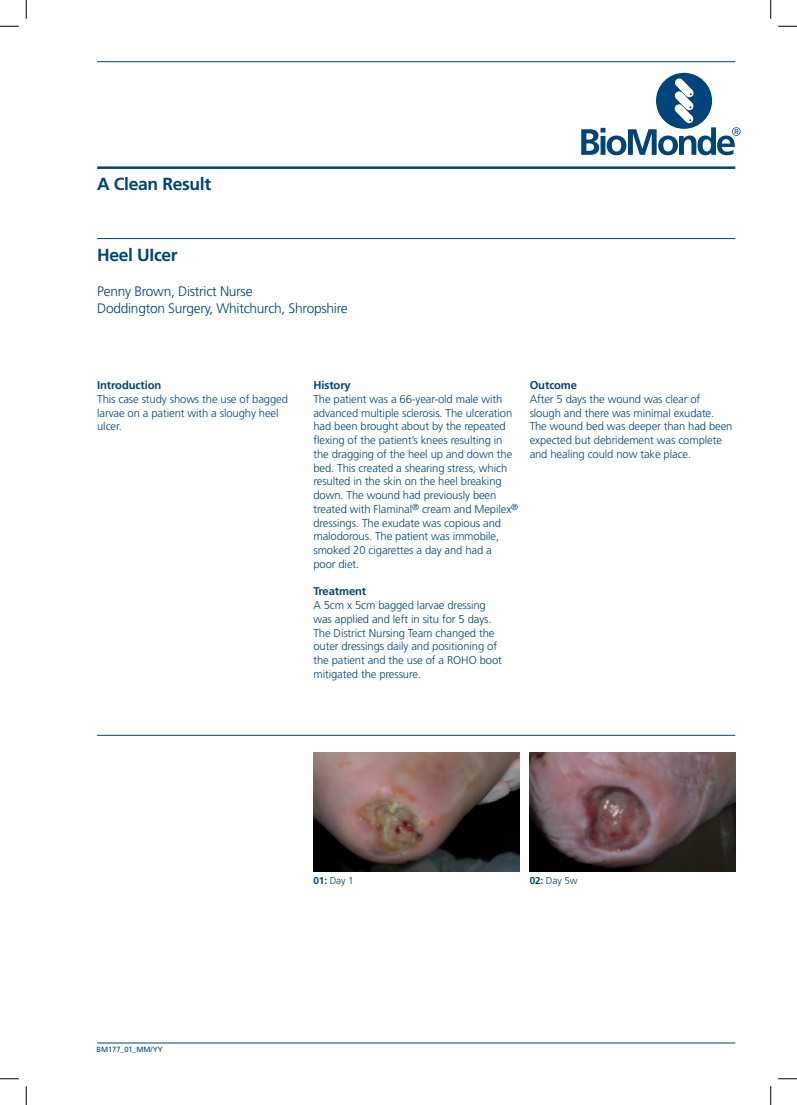
<style>
.page{position:relative;width:797px;height:1105px;background:#fff}
.page>*{position:absolute;margin:0;border:0;box-sizing:border-box;transform-origin:0 0}
.t1{font:700 17.5px "Frutiger";letter-spacing:-.02em;color:#00447c}
.t2{font:300 13.75px/17.5px "Frutiger";letter-spacing:-.02em;color:#00447c}
.t3{font:300 11.25px/13.8px "Frutiger";letter-spacing:-.01em;color:#00447c}
.t4{font:700 11.25px "Frutiger";letter-spacing:-.01em;color:#00447c}
.t5{font:300 10px "Frutiger";letter-spacing:-.01em;color:#00447c}
.t6{font:7.5px "Frutiger";color:#00447c}
.s1{font-weight:700}
</style>
<div class="page">
<hr style="left:97px;top:61px;width:638px;height:1px;background:#00447c">
<hr style="left:97px;top:238px;width:638px;height:1px;background:#00447c">
<hr style="left:97px;top:735px;width:638px;height:1px;background:#00447c">
<hr style="left:97px;top:1043px;width:638px;height:1px;background:#00447c">
<hr style="left:97px;top:166px;width:638px;height:3px;background:#00447c">
<svg style="left:581px;top:73px;width:159px;height:82px"></svg>
<img style="left:313px;top:752px;width:206px;height:119px">
<img style="left:529px;top:752px;width:206px;height:119px">
<svg style="left:0;top:25px;width:19px;height:2px"></svg>
<svg style="left:778px;top:25px;width:19px;height:2px"></svg>
<svg style="left:0;top:1078px;width:19px;height:1px"></svg>
<svg style="left:778px;top:1078px;width:19px;height:1px"></svg>
<svg style="left:25px;top:0;width:2px;height:19px"></svg>
<svg style="left:25px;top:1086px;width:2px;height:19px"></svg>
<svg style="left:770px;top:0;width:1px;height:19px"></svg>
<svg style="left:770px;top:1086px;width:1px;height:19px"></svg>
<h1 class="t1" style="left:97px;top:174px;width:116px">A Clean Result</h1>
<h1 class="t1" style="left:97px;top:244px;width:82px">Heel UIcer</h1>
<p class="t2" style="left:97px;top:283px;width:252px">Penny Brown, District Nurse<br>Doddington Surgery, Whitchurch, Shropshire</p>
<p class="t4" style="left:97px;top:378px;width:66px">Introduction</p>
<p class="t3" style="left:97px;top:392px;width:192px">This case study shows the use of bagged larvae on a patient with a sloughy heel ulcer.</p>
<p class="t4" style="left:313px;top:378px;width:39px">History</p>
<p class="t3" style="left:313px;top:392px;width:206px">The patient was a 66-year-old male with advanced multiple sclerosis. The ulceration had been brought about by the repeated flexing of the patient’s knees resulting in the dragging of the heel up and down the bed. This created a shearing stress, which resulted in the skin on the heel breaking down. The wound had previously been treated with Flaminal<sup>®</sup> cream and Mepilex<sup>® </sup>dressings. The exudate was copious and malodorous. The patient was immobile, smoked 20 cigarettes a day and had a<br>poor diet.</p>
<p class="t4" style="left:313px;top:585px;width:54px">Treatment</p>
<p class="t3" style="left:313px;top:598px;width:190px">A 5cm x 5cm bagged larvae dressing was applied and left in situ for 5 days.<br>The District Nursing Team changed the outer dressings daily and positioning of the patient and the use of a ROHO boot mitigated the pressure.</p>
<p class="t4" style="left:529px;top:378px;width:49px">Outcome</p>
<p class="t3" style="left:529px;top:392px;width:204px">After 5 days the wound was clear of slough and there was minimal exudate.<br>The wound bed was deeper than had been expected but debridement was complete and healing could now take place.</p>
<p class="t6" style="left:96px;top:1045px;width:68px">BM177_01_MM/YY</p>
<p class="t5" style="left:313px;top:874px;width:42px"><span class="s1">01:</span> Day 1</p>
<p class="t5" style="left:529px;top:874px;width:50px"><span class="s1">02:</span> Day 5w</p>
</div>
